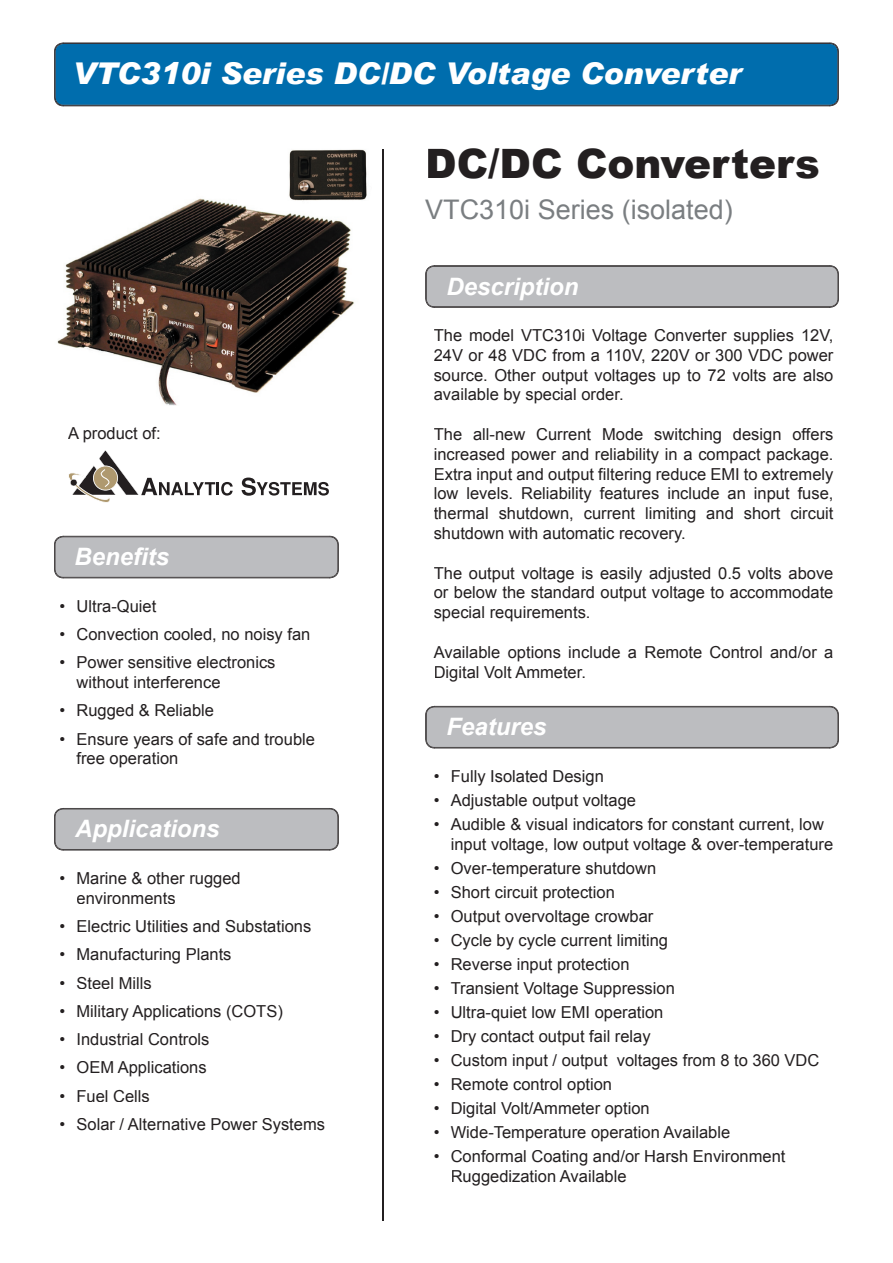
<style>
.page{position:relative;width:893px;height:1263px;background:#fff}
.page>*{position:absolute;margin:0;border:0;box-sizing:border-box;transform-origin:0 0}
.t1{font:900 40.5px "Arial";color:#231f20}
.t2{font:italic 900 30px "Arial";color:#fff}
.t3{font:27px "Arial";color:#7a7e81}
.t4{font:italic 700 24px "Arial";color:#fff}
.t5{font:16.5px/19.8px "Arial";color:#231f20}
</style>
<div class="page">
<img style="left:57px;top:198px;width:297px;height:207px">
<img style="left:284px;top:149px;width:83px;height:56px">
<div style="left:55px;top:43px;width:783px;height:63px;background:#006dad"></div>
<svg style="left:54px;top:536px;width:285px;height:42px;background:#b5b5b8"></svg>
<hr style="left:383px;top:149px;width:1px;height:1071px;background:#231f20">
<svg style="left:54px;top:808px;width:285px;height:42px;background:#b4b5b8"></svg>
<svg style="left:425px;top:265px;width:414px;height:43px;background:#b2b3b5"></svg>
<svg style="left:425px;top:706px;width:414px;height:42px;background:#b5b5b8"></svg>
<svg style="left:242px;top:478px;width:87px;height:18px"></svg>
<svg style="left:68px;top:450px;width:165px;height:53px"></svg>
<h2 class="t2" style="left:72px;top:55px;width:671px">VTC310i Series DC/DC Voltage Converter</h2>
<p class="t5" style="left:68px;top:423px;width:94px">A product of:</p>
<h3 class="t4" style="left:75px;top:541px;width:96px">Benefits</h3>
<p class="t5" style="left:60px;top:596px;width:98px">• Ultra-Quiet</p>
<p class="t5" style="left:60px;top:624px;width:252px">• Convection cooled, no noisy fan</p>
<p class="t5" style="left:77px;top:653px;width:200px;text-indent:-17px">• Power sensitive electronics without interference</p>
<p class="t5" style="left:60px;top:701px;width:156px">• Rugged &amp; Reliable</p>
<p class="t5" style="left:77px;top:729px;width:240px;text-indent:-17px">• Ensure years of safe and trouble free operation</p>
<h3 class="t4" style="left:75px;top:813px;width:146px">Applications</h3>
<p class="t5" style="left:77px;top:868px;width:166px;text-indent:-17px">• Marine &amp; other rugged environments</p>
<p class="t5" style="left:60px;top:916px;width:253px">• Electric Utilities and Substations</p>
<p class="t5" style="left:60px;top:945px;width:173px">• Manufacturing Plants</p>
<p class="t5" style="left:60px;top:973px;width:94px">• Steel Mills</p>
<p class="t5" style="left:60px;top:1001px;width:225px">• Military Applications (COTS)</p>
<p class="t5" style="left:60px;top:1029px;width:151px">• Industrial Controls</p>
<p class="t5" style="left:60px;top:1058px;width:149px">• OEM Applications</p>
<p class="t5" style="left:60px;top:1086px;width:92px">• Fuel Cells</p>
<p class="t5" style="left:60px;top:1114px;width:267px">• Solar / Alternative Power Systems</p>
<h1 class="t1" style="left:425px;top:134px;width:396px">DC/DC Converters</h1>
<h3 class="t3" style="left:425px;top:192px;width:309px">VTC310i Series (isolated)</h3>
<h3 class="t4" style="left:447px;top:270px;width:134px">Description</h3>
<p class="t5" style="left:434px;top:325px;width:401px;text-align:justify">The model VTC310i Voltage Converter supplies 12V, 24V or 48 VDC from a 110V, 220V or 300 VDC power source. Other output voltages up to 72 volts are also available by special order.</p>
<p class="t5" style="left:434px;top:424px;width:401px;text-align:justify">The all-new Current Mode switching design offers increased power and reliability in a compact package.<br>Extra input and output filtering reduce EMI to extremely low levels. Reliability features include an input fuse, thermal shutdown, current limiting and short circuit shutdown with automatic recovery.</p>
<p class="t5" style="left:434px;top:563px;width:401px;text-align:justify">The output voltage is easily adjusted 0.5 volts above or below the standard output voltage to accommodate special requirements.</p>
<p class="t5" style="left:434px;top:642px;width:401px">Available options include a Remote Control and/or a<br>Digital Volt Ammeter.</p>
<h3 class="t4" style="left:447px;top:711px;width:102px">Features</h3>
<p class="t5" style="left:434px;top:766px;width:172px">• Fully Isolated Design</p>
<p class="t5" style="left:434px;top:790px;width:204px">• Adjustable output voltage</p>
<p class="t5" style="left:451px;top:814px;width:384px;text-indent:-17px">• Audible &amp; visual indicators for constant current, low input voltage, low output voltage &amp; over-temperature</p>
<p class="t5" style="left:434px;top:858px;width:224px">• Over-temperature shutdown</p>
<p class="t5" style="left:434px;top:882px;width:183px">• Short circuit protection</p>
<p class="t5" style="left:434px;top:906px;width:221px">• Output overvoltage crowbar</p>
<p class="t5" style="left:434px;top:930px;width:236px">• Cycle by cycle current limiting</p>
<p class="t5" style="left:434px;top:954px;width:197px">• Reverse input protection</p>
<p class="t5" style="left:434px;top:978px;width:243px">• Transient Voltage Suppression</p>
<p class="t5" style="left:434px;top:1002px;width:231px">• Ultra-quiet low EMI operation</p>
<p class="t5" style="left:434px;top:1026px;width:218px">• Dry contact output fail relay</p>
<p class="t5" style="left:434px;top:1050px;width:387px">• Custom input / output voltages from 8 to 360 VDC</p>
<p class="t5" style="left:434px;top:1075px;width:180px">• Remote control option</p>
<p class="t5" style="left:434px;top:1099px;width:217px">• Digital Volt/Ammeter option</p>
<p class="t5" style="left:434px;top:1123px;width:298px">• Wide-Temperature operation Available</p>
<p class="t5" style="left:451px;top:1147px;width:336px;text-indent:-17px">• Conformal Coating and/or Harsh Environment<br>Ruggedization Available</p>
</div>
